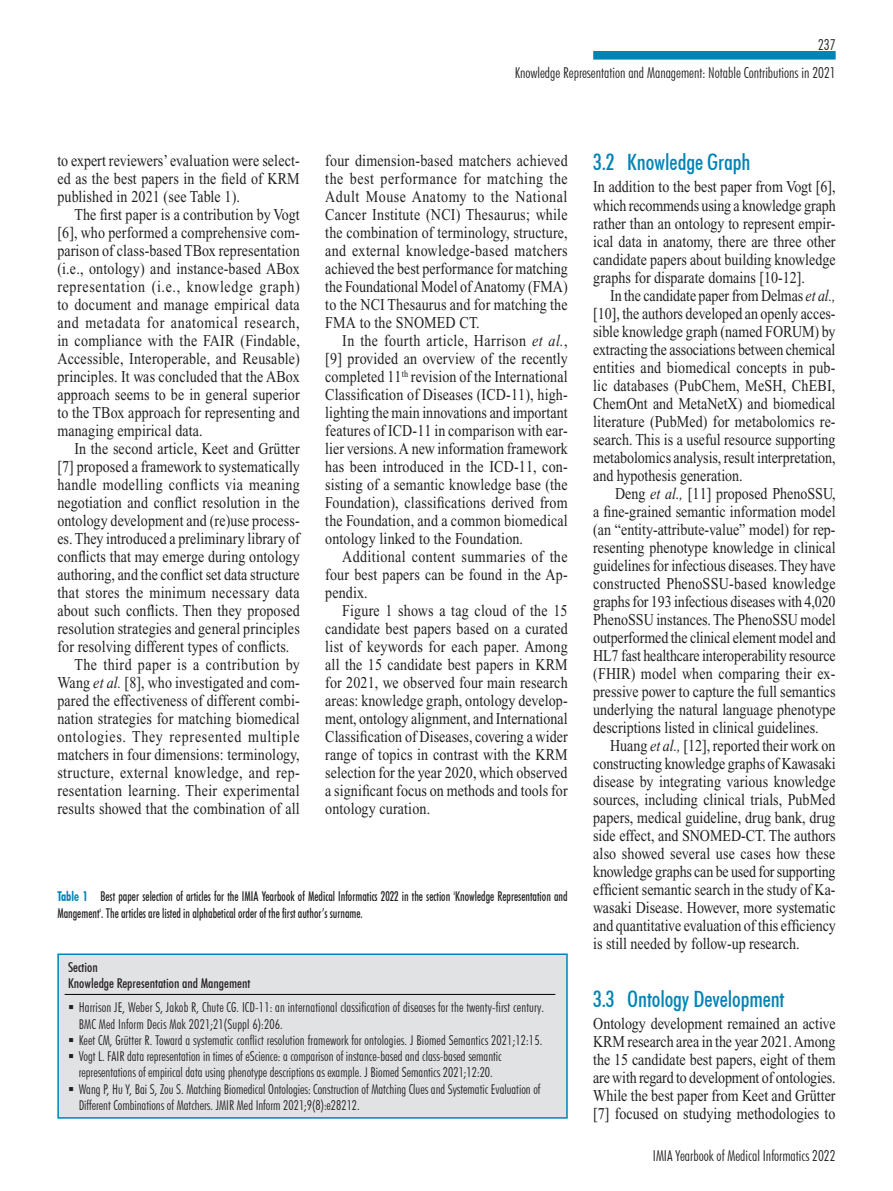
<style>
.page{position:relative;width:893px;height:1191px;background:#fff}
.page>*{position:absolute;margin:0;border:0;box-sizing:border-box;transform-origin:0 0}
.Headline_3{font:500 condensed 22.5px "Futura BT";letter-spacing:-.005em;color:#0083b6}
.Grundtext_mit_Einzug{font:16.5px/18px "Times New Roman";letter-spacing:.01em;color:#231f20;text-align:justify;scale:.85 1}
.Grundtext_ohne_Einzu{font:16.5px/18px "Times New Roman";color:#231f20;text-align:justify;scale:.85 1}
.Seitenzahl{font:300 condensed 15px/28px "Futura BT";color:#231f20;text-align:right}
.Table_Synopsis{font:300 condensed 13.5px/16.2px "Futura BT";color:#231f20}
.Legende_1{font:500 condensed 13.5px/16.2px "Futura BT";color:#231f20;scale:.85 1}
.Table_Kopf{font:500 condensed 13.5px "Futura BT";color:#231f20}
.s1{font-style:italic}
.s2{font-weight:700;color:#0083b6}
</style>
<div class="page">
<div style="left:593px;top:51px;width:243px;height:9px;background:#0083b6"></div>
<div style="left:57px;top:953px;width:511px;height:165px;background:#e1e2e4;border:2px solid #0083b6"></div>
<hr style="left:65px;top:994px;width:490px;height:1px;background:#000">
<p class="Seitenzahl" style="left:515px;top:30px;width:322px">237<br>Knowledge Representation and Management: Notable Contributions in 2021</p>
<p class="Grundtext_ohne_Einzu" style="left:57px;top:152px;width:287px">to expert reviewers’ evaluation were select&shy;ed as the best papers in the field of KRM published in 2021 (see Table 1).</p>
<p class="Grundtext_mit_Einzug" style="left:57px;top:206px;width:287px;text-indent:17px">The first paper is a contribution by Vogt [6], who performed a comprehensive com&shy;parison of class-based TBox representation (i.e., ontology) and instance-based ABox representation (i.e., knowledge graph) to document and manage empirical data and metadata for anatomical research, in compliance with the FAIR (Findable, Accessible, Interoperable, and Reusable) principles. It was concluded that the ABox approach seems to be in general superior to the TBox approach for representing and managing empirical data.</p>
<p class="Grundtext_mit_Einzug" style="left:57px;top:440px;width:287px;text-indent:17px">In the second article, Keet and Grütter [7] proposed a framework to systematically handle modelling conflicts via meaning negotiation and conflict resolution in the ontology development and (re)use process&shy;es. They introduced a preliminary library of conflicts that may emerge during ontology authoring, and the conflict set data structure that stores the minimum necessary data about such conflicts. Then they proposed resolution strategies and general principles for resolving different types of conflicts.</p>
<p class="Grundtext_mit_Einzug" style="left:57px;top:656px;width:287px;text-indent:17px">The third paper is a contribution by Wang <span class="s1">et al.</span> [8], who investigated and com&shy;pared the effectiveness of different combi&shy;nation strategies for matching biomedical ontologies. They represented multiple matchers in four dimensions: terminology, structure, external knowledge, and rep&shy;resentation learning. Their experimental results showed that the combination of all</p>
<p class="Grundtext_mit_Einzug" style="left:325px;top:152px;width:287px">four dimension-based matchers achieved the best performance for matching the Adult Mouse Anatomy to the National Cancer Institute (NCI) Thesaurus; while the combination of terminology, structure, and external knowledge-based matchers achieved the best performance for matching the Foundational Model of Anatomy (FMA) to the NCI Thesaurus and for matching the FMA to the SNOMED CT.</p>
<p class="Grundtext_mit_Einzug" style="left:325px;top:332px;width:287px;text-indent:17px">In the fourth article, Harrison <span class="s1">et al.</span>, [9] provided an overview of the recently completed 11<sup>th</sup> revision of the International Classification of Diseases (ICD-11), high&shy;lighting the main innovations and important features of ICD-11 in comparison with ear&shy;lier versions. A new information framework has been introduced in the ICD-11, con&shy;sisting of a semantic knowledge base (the Foundation), classifications derived from the Foundation, and a common biomedical ontology linked to the Foundation.</p>
<p class="Grundtext_mit_Einzug" style="left:325px;top:548px;width:287px;text-indent:17px">Additional content summaries of the four best papers can be found in the Ap&shy;pendix.</p>
<p class="Grundtext_mit_Einzug" style="left:325px;top:602px;width:287px;text-indent:17px">Figure 1 shows a tag cloud of the 15 candidate best papers based on a curated list of keywords for each paper. Among all the 15 candidate best papers in KRM for 2021, we observed four main research areas: knowledge graph, ontology develop&shy;ment, ontology alignment, and International Classification of Diseases, covering a wider range of topics in contrast with the KRM selection for the year 2020, which observed a significant focus on methods and tools for ontology curation.</p>
<p class="Legende_1" style="left:57px;top:888px;width:602px"><span class="s2">Table 1</span> Best paper selection of articles for the IMIA Yearbook of Medical Informatics 2022 in the section 'Knowledge Representation and<br>Mangement'. The articles are listed in alphabetical order of the first author’s surname.</p>
<p class="Table_Kopf" style="left:68px;top:958px;width:31px">Section</p>
<p class="Table_Kopf" style="left:68px;top:974px;width:184px">Knowledge Representation and Mangement</p>
<p class="Table_Synopsis" style="left:79px;top:999px;width:467px;text-indent:-11px">▪ Harrison JE, Weber S, Jakob R, Chute CG. ICD-11: an international classification of diseases for the twenty-first century.<br>BMC Med Inform Decis Mak 2021;21(Suppl 6):206.</p>
<p class="Table_Synopsis" style="left:68px;top:1031px;width:476px">▪ Keet CM, Grütter R. Toward a systematic conflict resolution framework for ontologies. J Biomed Semantics 2021;12:15.</p>
<p class="Table_Synopsis" style="left:68px;top:1048px;width:435px;text-align:center">▪ Vogt L. FAIR data representation in times of eScience: a comparison of instance-based and class-based semantic representations of empirical data using phenotype descriptions as example. J Biomed Semantics 2021;12:20.</p>
<p class="Table_Synopsis" style="left:79px;top:1080px;width:463px;text-indent:-11px">▪ Wang P, Hu Y, Bai S, Zou S. Matching Biomedical Ontologies: Construction of Matching Clues and Systematic Evaluation of<br>Different Combinations of Matchers. JMIR Med Inform 2021;9(8):e28212.</p>
<p class="Headline_3" style="left:593px;top:149px;width:159px">3.2 Knowledge Graph</p>
<p class="Grundtext_ohne_Einzu" style="left:593px;top:178px;width:287px">In addition to the best paper from Vogt [6], which recommends using a knowledge graph rather than an ontology to represent empir&shy;ical data in anatomy, there are three other candidate papers about building knowledge graphs for disparate domains [10-12].</p>
<p class="Grundtext_mit_Einzug" style="left:593px;top:286px;width:287px;text-indent:17px">In the candidate paper from Delmas <span class="s1">et al., </span>[10], the authors developed an openly acces&shy;sible knowledge graph (named FORUM) by extracting the associations between chemical entities and biomedical concepts in pub&shy;lic databases (PubChem, MeSH, ChEBI, ChemOnt and MetaNetX) and biomedical literature (PubMed) for metabolomics re&shy;search. This is a useful resource supporting metabolomics analysis, result interpretation, and hypothesis generation.</p>
<p class="Grundtext_mit_Einzug" style="left:593px;top:484px;width:287px;text-indent:22px">Deng <span class="s1">et al.,</span> [11] proposed PhenoSSU, a fine-grained semantic information model (an “entity-attribute-value” model) for rep&shy;resenting phenotype knowledge in clinical guidelines for infectious diseases. They have constructed PhenoSSU-based knowledge graphs for 193 infectious diseases with 4,020<br>PhenoSSU instances. The PhenoSSU model outperformed the clinical element model and HL7 fast healthcare interoperability resource (FHIR) model when comparing their ex&shy;pressive power to capture the full semantics underlying the natural language phenotype descriptions listed in clinical guidelines.</p>
<p class="Grundtext_mit_Einzug" style="left:593px;top:736px;width:287px;text-indent:17px">Huang <span class="s1">et al.,</span> [12], reported their work on constructing knowledge graphs of Kawasaki disease by integrating various knowledge sources, including clinical trials, PubMed papers, medical guideline, drug bank, drug side effect, and SNOMED-CT. The authors also showed several use cases how these knowledge graphs can be used for supporting efficient semantic search in the study of Ka&shy;wasaki Disease. However, more systematic and quantitative evaluation of this efficiency is still needed by follow-up research.</p>
<p class="Headline_3" style="left:593px;top:985px;width:193px">3.3 Ontology Development</p>
<p class="Grundtext_ohne_Einzu" style="left:593px;top:1014px;width:287px">Ontology development remained an active KRM research area in the year 2021. Among the 15 candidate best papers, eight of them are with regard to development of ontologies.<br>While the best paper from Keet and Grütter [7] focused on studying methodologies to</p>
<p class="Seitenzahl" style="left:653px;top:1141px;width:184px">IMIA Yearbook of Medical Informatics 2022</p>
</div>
